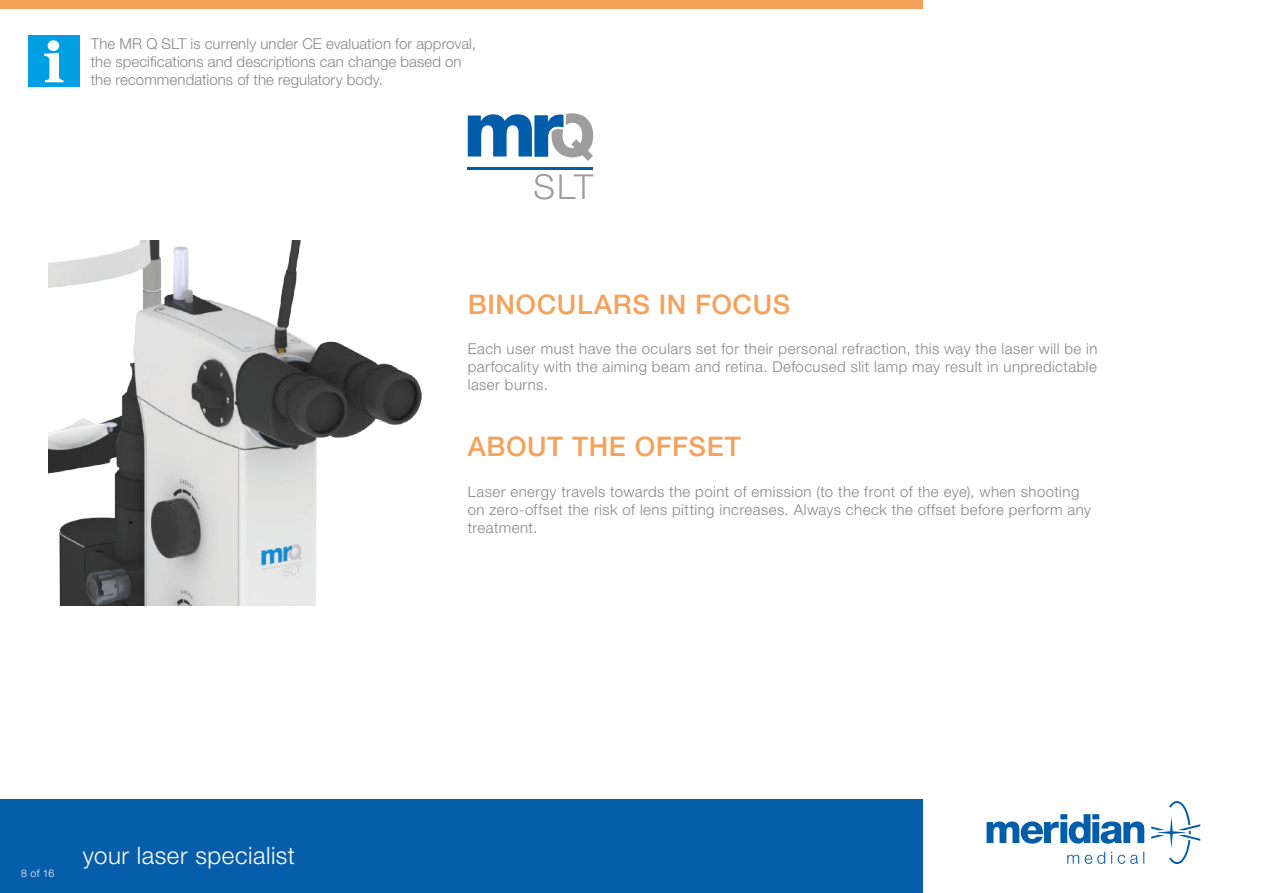
<style>
.page{position:relative;width:1263px;height:893px;background:#fff}
.page>*{position:absolute;margin:0;border:0;box-sizing:border-box;transform-origin:0 0}
.t1{font:500 27px "Helvetica Neue LTW1 G";letter-spacing:.025em;color:#f5a15a}
.t2{font:300 24px "Helvetica Neue LTW1 G";letter-spacing:.02em;color:#fff}
.t3{font:300 15px/18px "Helvetica Neue LTW1 G";letter-spacing:.02em;color:#878787}
.t4{font:300 10.5px "Helvetica Neue LTW1 G";color:#fff}
</style>
<div class="page">
<svg style="left:986px;top:801px;width:214px;height:63px"></svg>
<div style="left:0;top:799px;width:923px;height:94px;background:#065da9"></div>
<div style="left:0;top:0;width:923px;height:9px;background:#f5a15a"></div>
<div style="left:28px;top:36px;width:51px;height:51px;background:#009fe3"></div>
<svg style="left:44px;top:40px;width:19px;height:42px"></svg>
<svg style="left:468px;top:113px;width:125px;height:48px"></svg>
<hr style="left:468px;top:167px;width:125px;height:2px;background:#005da9">
<svg style="left:534px;top:174px;width:59px;height:25px"></svg>
<img style="left:49px;top:240px;width:373px;height:365px">
<p class="t3" style="left:91px;top:34px;width:387px">The MR Q SLT is currenly under CE evaluation for approval, the specifications and descriptions can change based on the recommendations of the regulatory body.</p>
<h1 class="t1" style="left:468px;top:288px;width:324px">BINOCULARS IN FOCUS</h1>
<p class="t3" style="left:468px;top:340px;width:631px;text-align:justify">Each user must have the oculars set for their personal refraction, this way the laser will be in parfocality with the aiming beam and retina. Defocused slit lamp may result in unpredictable laser burns.</p>
<h1 class="t1" style="left:468px;top:430px;width:274px">ABOUT THE OFFSET</h1>
<p class="t3" style="left:468px;top:483px;width:625px">Laser energy travels towards the point of emission (to the front of the eye), when shooting on zero-offset the risk of lens pitting increases. Always check the offset before perform any treatment.</p>
<p class="t4" style="left:21px;top:867px;width:35px">8 of 16</p>
<h2 class="t2" style="left:83px;top:841px;width:214px">your laser specialist</h2>
</div>
